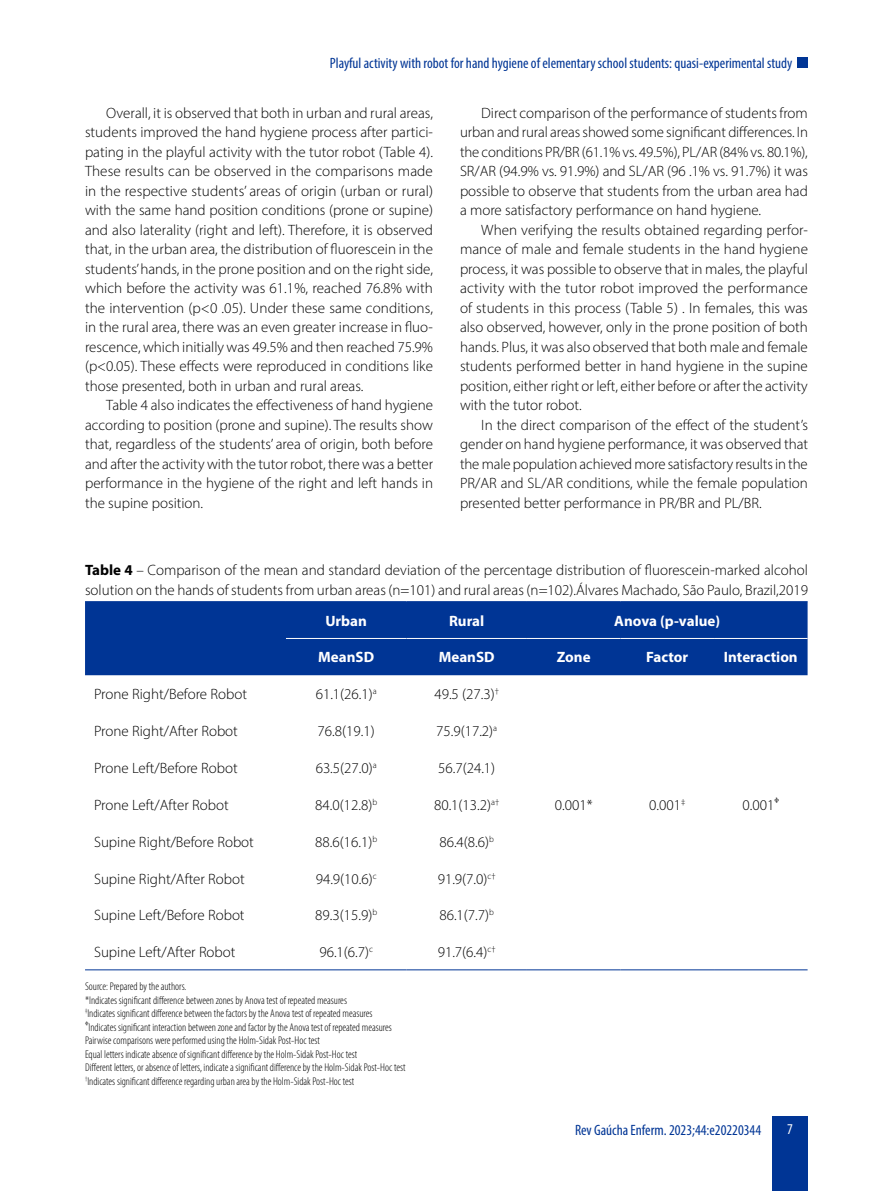
<style>
.page{position:relative;width:893px;height:1191px;background:#fff}
.page>*{position:absolute;margin:0;border:0;box-sizing:border-box;transform-origin:0 0}
.t1{font:300 15px/19.5px "Myriad Pro";color:#000;text-align:justify}
.t2{font:condensed 15px "Myriad Pro";color:#003595}
.t3{font:700 15px "Myriad Pro";color:#fff}
.t4{font:condensed 15px "Myriad Pro";color:#fff}
.t5{font:300 condensed 11.25px/13.5px "Myriad Pro";color:#000}
.s1{font-weight:700}
</style>
<div class="page">
<div style="left:772px;top:1116px;width:36px;height:75px;background:#003595"></div>
<div style="left:798px;top:57px;width:10px;height:11px;background:#003595"></div>
<div style="left:85px;top:602px;width:723px;height:73px;background:#003595"></div>
<hr style="left:85px;top:601px;width:201px;height:1px;background:#003595">
<hr style="left:286px;top:601px;width:120px;height:1px;background:#003595">
<hr style="left:406px;top:601px;width:121px;height:1px;background:#003595">
<hr style="left:527px;top:601px;width:93px;height:1px;background:#003595">
<hr style="left:620px;top:601px;width:94px;height:1px;background:#003595">
<hr style="left:714px;top:601px;width:94px;height:1px;background:#003595">
<hr style="left:85px;top:969px;width:201px;height:1px;background:#003595">
<hr style="left:286px;top:969px;width:120px;height:1px;background:#003595">
<hr style="left:406px;top:969px;width:121px;height:1px;background:#003595">
<hr style="left:527px;top:969px;width:93px;height:1px;background:#003595">
<hr style="left:620px;top:969px;width:94px;height:1px;background:#003595">
<hr style="left:714px;top:969px;width:94px;height:1px;background:#003595">
<hr style="left:286px;top:638px;width:120px;height:1px;background:#fff">
<hr style="left:406px;top:638px;width:121px;height:1px;background:#fff">
<hr style="left:527px;top:638px;width:93px;height:1px;background:#fff">
<hr style="left:620px;top:638px;width:94px;height:1px;background:#fff">
<hr style="left:714px;top:638px;width:94px;height:1px;background:#fff">
<p class="t2" style="left:330px;top:54px;width:464px">Playful activity with robot for hand hygiene of elementary school students: quasi-experimental study</p>
<p class="t1" style="left:85px;top:103px;width:350px;text-indent:21px">Overall, it is observed that both in urban and rural areas, students improved the hand hygiene process after partici&shy;pating in the playful activity with the tutor robot (Table 4).<br>These results can be observed in the comparisons made in the respective students’ areas of origin (urban or rural) with the same hand position conditions (prone or supine) and also laterality (right and left). Therefore, it is observed that, in the urban area, the distribution of fluorescein in the students’ hands, in the prone position and on the right side, which before the activity was 61.1%, reached 76.8% with the intervention (p&lt;0 .05). Under these same conditions, in the rural area, there was an even greater increase in fluo&shy;rescence, which initially was 49.5% and then reached 75.9% (p&lt;0.05). These effects were reproduced in conditions like those presented, both in urban and rural areas.</p>
<p class="t1" style="left:85px;top:395px;width:350px;text-indent:21px">Table 4 also indicates the effectiveness of hand hygiene according to position (prone and supine). The results show that, regardless of the students’ area of origin, both before and after the activity with the tutor robot, there was a better performance in the hygiene of the right and left hands in the supine position.</p>
<p class="t1" style="left:460px;top:103px;width:350px;text-indent:21px">Direct comparison of the performance of students from urban and rural areas showed some significant differences. In the conditions PR/BR (61.1% vs. 49.5%), PL/AR (84% vs. 80.1%), SR/AR (94.9% vs. 91.9%) and SL/AR (96 .1% vs. 91.7%) it was possible to observe that students from the urban area had a more satisfactory performance on hand hygiene.</p>
<p class="t1" style="left:460px;top:220px;width:350px;text-indent:21px">When verifying the results obtained regarding perfor&shy;mance of male and female students in the hand hygiene process, it was possible to observe that in males, the playful activity with the tutor robot improved the performance of students in this process (Table 5) . In females, this was also observed, however, only in the prone position of both hands. Plus, it was also observed that both male and female students performed better in hand hygiene in the supine position, either right or left, either before or after the activity with the tutor robot.</p>
<p class="t1" style="left:460px;top:415px;width:350px;text-indent:21px">In the direct comparison of the effect of the student’s gender on hand hygiene performance, it was observed that the male population achieved more satisfactory results in the PR/AR and SL/AR conditions, while the female population presented better performance in PR/BR and PL/BR.</p>
<p class="t1" style="left:85px;top:560px;width:724px"><span class="s1">Table 4</span> – Comparison of the mean and standard deviation of the percentage distribution of fluorescein-marked alcohol solution on the hands of students from urban areas (n=101) and rural areas (n=102).Álvares Machado, São Paulo, Brazil,2019</p>
<p class="t3" style="left:325px;top:611px;width:43px">Urban</p>
<p class="t3" style="left:449px;top:611px;width:37px">Rural</p>
<p class="t3" style="left:614px;top:611px;width:107px">Anova (p-value)</p>
<p class="t3" style="left:318px;top:647px;width:57px">MeanSD</p>
<p class="t3" style="left:439px;top:647px;width:57px">MeanSD</p>
<p class="t3" style="left:557px;top:647px;width:35px">Zone</p>
<p class="t3" style="left:646px;top:647px;width:44px">Factor</p>
<p class="t3" style="left:724px;top:647px;width:75px">Interaction</p>
<p class="t1" style="left:94px;top:684px;width:154px">Prone Right/Before Robot</p>
<p class="t1" style="left:316px;top:684px;width:63px">61.1(26.1)<sup>a</sup></p>
<p class="t1" style="left:434px;top:684px;width:66px">49.5 (27.3)<sup>†</sup></p>
<p class="t1" style="left:94px;top:721px;width:145px">Prone Right/After Robot</p>
<p class="t1" style="left:318px;top:721px;width:59px">76.8(19.1)</p>
<p class="t1" style="left:436px;top:721px;width:63px">75.9(17.2)<sup>a</sup></p>
<p class="t1" style="left:94px;top:758px;width:145px">Prone Left/Before Robot</p>
<p class="t1" style="left:316px;top:758px;width:63px">63.5(27.0)<sup>a</sup></p>
<p class="t1" style="left:438px;top:758px;width:59px">56.7(24.1)</p>
<p class="t1" style="left:94px;top:795px;width:136px">Prone Left/After Robot</p>
<p class="t1" style="left:315px;top:795px;width:63px">84.0(12.8)<sup>b</sup></p>
<p class="t1" style="left:434px;top:795px;width:67px">80.1(13.2)<sup>a†</sup></p>
<p class="t1" style="left:555px;top:795px;width:39px">0.001*</p>
<p class="t1" style="left:649px;top:795px;width:38px">0.001<sup>‡</sup></p>
<p class="t1" style="left:743px;top:795px;width:38px">0.001<sup>ᶲ</sup></p>
<p class="t1" style="left:94px;top:832px;width:161px">Supine Right/Before Robot</p>
<p class="t1" style="left:315px;top:832px;width:63px">88.6(16.1)<sup>b</sup></p>
<p class="t1" style="left:439px;top:832px;width:56px">86.4(8.6)<sup>b</sup></p>
<p class="t1" style="left:94px;top:868px;width:152px">Supine Right/After Robot</p>
<p class="t1" style="left:316px;top:868px;width:62px">94.9(10.6)<sup>c</sup></p>
<p class="t1" style="left:438px;top:868px;width:59px">91.9(7.0)<sup>c†</sup></p>
<p class="t1" style="left:94px;top:905px;width:152px">Supine Left/Before Robot</p>
<p class="t1" style="left:315px;top:905px;width:63px">89.3(15.9)<sup>b</sup></p>
<p class="t1" style="left:439px;top:905px;width:56px">86.1(7.7)<sup>b</sup></p>
<p class="t1" style="left:94px;top:942px;width:143px">Supine Left/After Robot</p>
<p class="t1" style="left:319px;top:942px;width:55px">96.1(6.7)<sup>c</sup></p>
<p class="t1" style="left:438px;top:942px;width:59px">91.7(6.4)<sup>c†</sup></p>
<p class="t5" style="left:85px;top:979px;width:322px">Source: Prepared by the authors.<br>*Indicates significant difference between zones by Anova test of repeated measures<br><sup>‡</sup>Indicates significant difference between the factors by the Anova test of repeated measures <sup>ᶲ</sup>Indicates significant interaction between zone and factor by the Anova test of repeated measures Pairwise comparisons were performed using the Holm-Sidak Post-Hoc test<br>Equal letters indicate absence of significant difference by the Holm-Sidak Post-Hoc test<br>Different letters, or absence of letters, indicate a significant difference by the Holm-Sidak Post-Hoc test <sup>†</sup>Indicates significant difference regarding urban area by the Holm-Sidak Post-Hoc test</p>
<p class="t2" style="left:575px;top:1121px;width:188px">Rev Gaúcha Enferm. 2023;44:e20220344</p>
<p class="t4" style="left:787px;top:1120px;width:7px">7</p>
</div>
